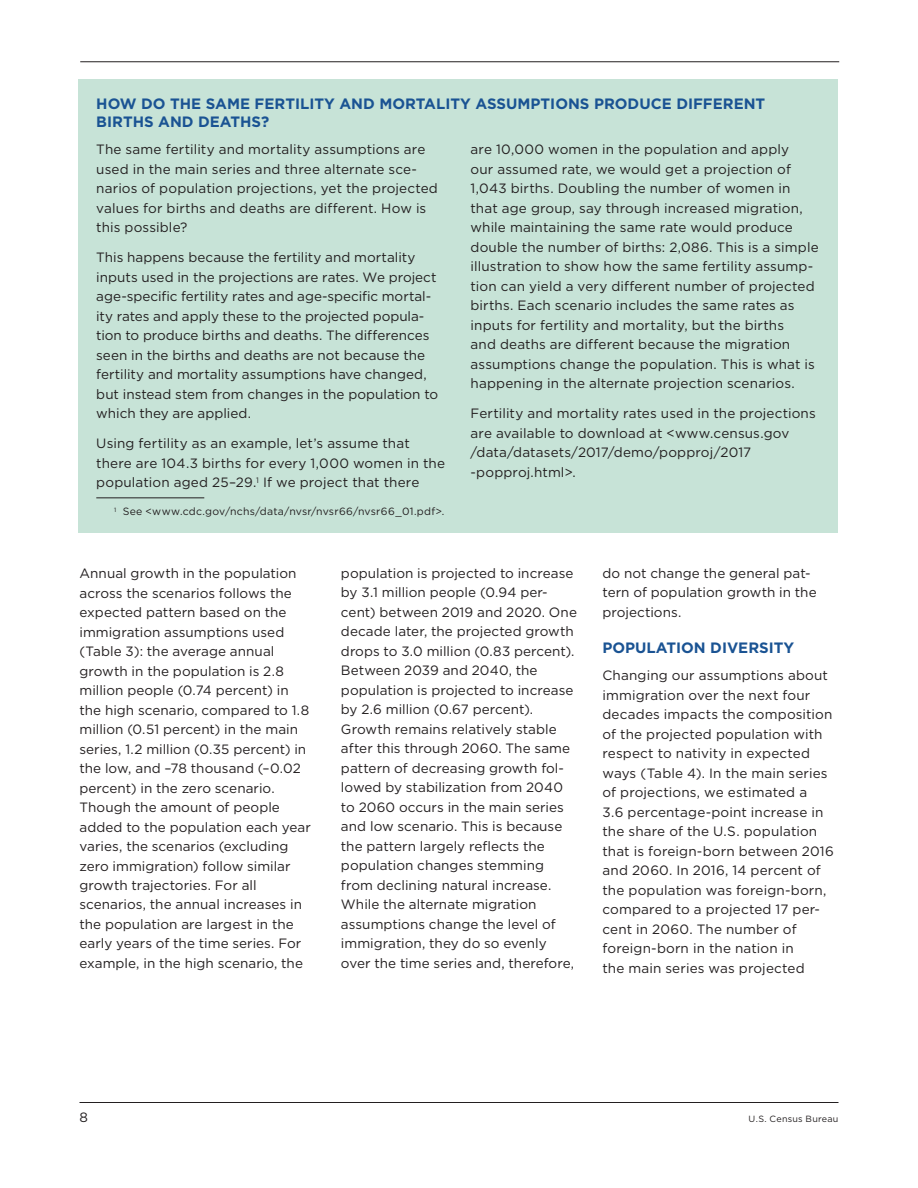
<style>
.page{position:relative;width:918px;height:1188px;background:#fff}
.page>*{position:absolute;margin:0;border:0;box-sizing:border-box;transform-origin:0 0}
.subhead1{font:700 15px/18px "Gotham";color:#1a5393}
.body_text{font:13.5px/19.5px "Gotham";letter-spacing:.005em;color:#231f20}
.footnote{font:10.5px "Gotham";letter-spacing:.02em;color:#231f20}
.t1{font:9px "Gotham";letter-spacing:.025em;color:#231f20}
</style>
<div class="page">
<hr style="left:80px;top:1102px;width:758px;height:1px;background:#231f20">
<hr style="left:80px;top:61px;width:759px;height:1px;background:#231f20">
<div style="left:78px;top:80px;width:759px;height:453px;background:#c7e3d7"></div>
<hr style="left:96px;top:497px;width:108px;height:1px;background:#231f20">
<h1 class="subhead1" style="left:96px;top:95px;width:671px">HOW DO THE SAME FERTILITY AND MORTALITY ASSUMPTIONS PRODUCE DIFFERENT<br>BIRTHS AND DEATHS?</h1>
<p class="body_text" style="left:96px;top:140px;width:343px">The same fertility and mortality assumptions are used in the main series and three alternate sce&shy;narios of population projections, yet the projected values for births and deaths are different. How is this possible?</p>
<p class="body_text" style="left:96px;top:248px;width:343px">This happens because the fertility and mortality inputs used in the projections are rates. We project age-specific fertility rates and age-specific mortal&shy;ity rates and apply these to the projected popula&shy;tion to produce births and deaths. The differences seen in the births and deaths are not because the fertility and mortality assumptions have changed, but instead stem from changes in the population to which they are applied.</p>
<p class="body_text" style="left:96px;top:434px;width:350px">Using fertility as an example, let’s assume that there are 104.3 births for every 1,000 women in the population aged 25–29.<sup>1</sup> If we project that there</p>
<p class="footnote" style="left:114px;top:505px;width:332px"><sup>1</sup> See &lt;www.cdc.gov/nchs/data/nvsr/nvsr66/nvsr66_01.pdf&gt;.</p>
<p class="body_text" style="left:471px;top:140px;width:350px">are 10,000 women in the population and apply<br>our assumed rate, we would get a projection of 1,043 births. Doubling the number of women in that age group, say through increased migration, while maintaining the same rate would produce double the number of births: 2,086. This is a simple illustration to show how the same fertility assump&shy;tion can yield a very different number of projected births. Each scenario includes the same rates as inputs for fertility and mortality, but the births<br>and deaths are different because the migration assumptions change the population. This is what is happening in the alternate projection scenarios.</p>
<p class="body_text" style="left:471px;top:404px;width:347px">Fertility and mortality rates used in the projections are available to download at &lt;www.census.gov /data/datasets/2017/demo/popproj/2017 -popproj.html&gt;.</p>
<p class="body_text" style="left:80px;top:563px;width:233px">Annual growth in the population across the scenarios follows the expected pattern based on the immigration assumptions used (Table 3): the average annual growth in the population is 2.8 million people (0.74 percent) in the high scenario, compared to 1.8 million (0.51 percent) in the main series, 1.2 million (0.35 percent) in the low, and –78 thousand (–0.02 percent) in the zero scenario.<br>Though the amount of people added to the population each year varies, the scenarios (excluding zero immigration) follow similar growth trajectories. For all scenarios, the annual increases in the population are largest in the early years of the time series. For example, in the high scenario, the</p>
<p class="body_text" style="left:341px;top:563px;width:237px">population is projected to increase by 3.1 million people (0.94 per&shy;cent) between 2019 and 2020. One decade later, the projected growth drops to 3.0 million (0.83 percent).<br>Between 2039 and 2040, the population is projected to increase by 2.6 million (0.67 percent).<br>Growth remains relatively stable after this through 2060. The same pattern of decreasing growth fol&shy;lowed by stabilization from 2040 to 2060 occurs in the main series and low scenario. This is because the pattern largely reflects the population changes stemming from declining natural increase.<br>While the alternate migration assumptions change the level of immigration, they do so evenly over the time series and, therefore,</p>
<p class="body_text" style="left:602px;top:563px;width:216px">do not change the general pat&shy;tern of population growth in the projections.</p>
<p class="subhead1" style="left:603px;top:639px;width:193px">POPULATION DIVERSITY</p>
<p class="body_text" style="left:603px;top:665px;width:233px">Changing our assumptions about immigration over the next four decades impacts the composition of the projected population with respect to nativity in expected ways (Table 4). In the main series of projections, we estimated a<br>3.6 percentage-point increase in the share of the U.S. population that is foreign-born between 2016 and 2060. In 2016, 14 percent of the population was foreign-born, compared to a projected 17 per&shy;cent in 2060. The number of foreign-born in the nation in<br>the main series was projected</p>
<p class="body_text" style="left:80px;top:1107px;width:10px">8</p>
<p class="t1" style="left:749px;top:1113px;width:91px">U.S. Census Bureau</p>
</div>
